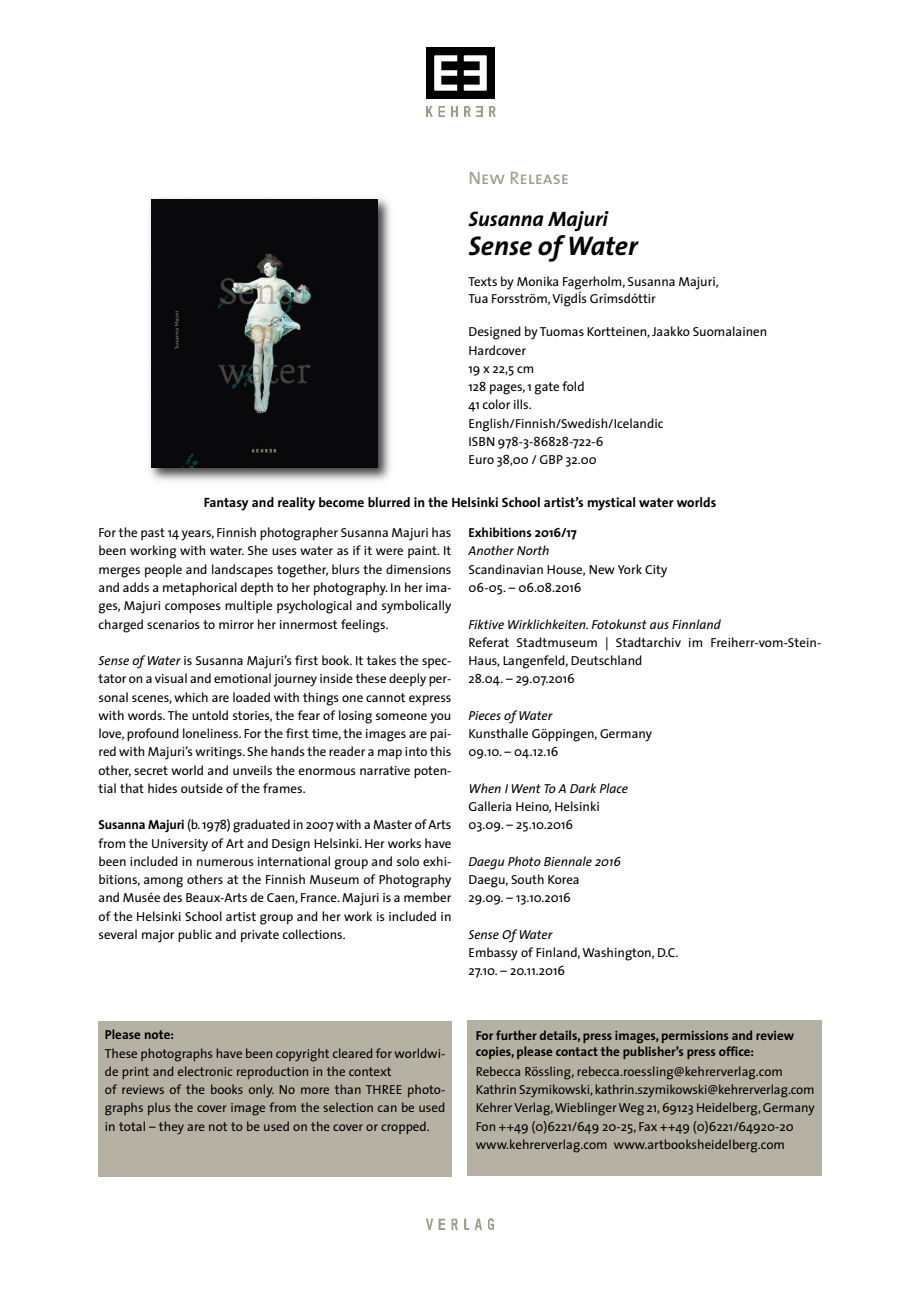
<style>
.page{position:relative;width:920px;height:1290px;background:#fff}
.page>*{position:absolute;margin:0;border:0;box-sizing:border-box;transform-origin:0 0}
.t1{font:italic 700 27px "The Sans";color:#000}
.t2{font:italic 700 21px "The Sans";color:#000}
.t3{font:18px "The Sans Caps";color:#a19a87}
.t4{font:700 13.5px "The Sans";color:#000}
.t5{font:13.05px/18.3px "The Sans";color:#000}
.t6{font:700 13.05px/16.5px "The Sans";color:#000}
.t7{font:italic 13.05px "The Sans";color:#000}
.s1{font-style:italic}
.s2{font-weight:700}
</style>
<div class="page">
<img style="left:426px;top:1219px;width:68px;height:10px">
<img style="left:426px;top:48px;width:68px;height:51px">
<img style="left:426px;top:106px;width:70px;height:11px">
<div style="left:99px;top:1021px;width:352px;height:155px;background:#b5b2a4"></div>
<div style="left:468px;top:1020px;width:353px;height:156px;background:#b5b2a4"></div>
<img style="left:149px;top:197px;width:242px;height:284px">
<img style="left:152px;top:200px;width:225px;height:267px">
<h3 class="t3" style="left:468px;top:172px;width:102px">New Release</h3>
<h2 class="t2" style="left:468px;top:211px;width:141px">Susanna Majuri</h2>
<h1 class="t1" style="left:468px;top:235px;width:171px">Sense of Water</h1>
<p class="t5" style="left:468px;top:275px;width:252px;line-height:16.5px">Texts by Monika Fagerholm, Susanna Majuri,<br>Tua Forsström,VigdÍs Grímsdóttir</p>
<p class="t5" style="left:468px;top:324px;width:300px">Designed by Tuomas Kortteinen, Jaakko Suomalainen<br>Hardcover<br>19 x 22,5 cm<br>128 pages, 1 gate fold<br>41 color ills.<br>English/Finnish/Swedish/Icelandic<br>ISBN 978-3-86828-722-6<br>Euro 38,00 / GBP 32.00</p>
<p class="t4" style="left:204px;top:497px;width:514px">Fantasy and reality become blurred in the Helsinki School artist’s mystical water worlds</p>
<p class="t5" style="left:99px;top:525px;width:354px;text-align:justify">For the past 14 years, Finnish photographer Susanna Majuri has been working with water. She uses water as if it were paint. It merges people and landscapes together, blurs the dimensions and adds a metaphorical depth to her photography. In her ima&shy;ges, Majuri composes multiple psychological and symbolically charged scenarios to mirror her innermost feelings.</p>
<p class="t5" style="left:99px;top:653px;width:354px;text-align:justify"><span class="s1">Sense of Water</span> is Susanna Majuri’s first book. It takes the spec&shy;tator on a visual and emotional journey inside these deeply per&shy;sonal scenes, which are loaded with things one cannot express with words. The untold stories, the fear of losing someone you love, profound loneliness. For the first time, the images are pai&shy;red with Majuri’s writings. She hands the reader a map into this other, secret world and unveils the enormous narrative poten&shy;tial that hides outside of the frames.</p>
<p class="t5" style="left:99px;top:817px;width:354px;text-align:justify"><span class="s2">Susanna Majuri</span> (b.1978) graduated in 2007 with a Master of Arts from the University of Art and Design Helsinki. Her works have been included in numerous international group and solo exhi&shy;bitions, among others at the Finnish Museum of Photography and Musée des Beaux-Arts de Caen, France. Majuri is a member of the Helsinki School artist group and her work is included in several major public and private collections.</p>
<p class="t6" style="left:468px;top:526px;width:110px">Exhibitions 2016/17</p>
<p class="t7" style="left:468px;top:546px;width:83px">Another North</p>
<p class="t5" style="left:468px;top:561px;width:200px">Scandinavian House, New York City<br>06-05. – 06.08.2016</p>
<p class="t7" style="left:468px;top:619px;width:254px">Fiktive Wirklichkeiten. Fotokunst aus Finnland</p>
<p class="t5" style="left:468px;top:634px;width:354px">Referat Stadtmuseum | Stadtarchiv im Freiherr-vom-Stein-<br>Haus, Langenfeld, Deutschland<br>28.04. – 29.07.2016</p>
<p class="t7" style="left:468px;top:710px;width:85px">Pieces of Water</p>
<p class="t5" style="left:468px;top:726px;width:185px">Kunsthalle Göppingen, Germany<br>09.10. – 04.12.16</p>
<p class="t7" style="left:468px;top:783px;width:161px">When I Went To A Dark Place</p>
<p class="t5" style="left:468px;top:799px;width:133px">Galleria Heino, Helsinki<br>03.09. – 25.10.2016</p>
<p class="t7" style="left:468px;top:856px;width:154px">Daegu Photo Biennale 2016</p>
<p class="t5" style="left:468px;top:872px;width:113px">Daegu, South Korea<br>29.09. – 13.10.2016</p>
<p class="t7" style="left:468px;top:929px;width:85px">Sense Of Water</p>
<p class="t5" style="left:468px;top:945px;width:211px">Embassy of Finland,Washington, D.C.<br>27.10. – 20.11.2016</p>
<p class="t6" style="left:105px;top:1028px;width:71px">Please note:</p>
<p class="t5" style="left:105px;top:1045px;width:342px">These photographs have been copyright cleared for worldwi&shy;de print and electronic reproduction in the context<br>of reviews of the books only. No more than THREE photo&shy;graphs plus the cover image from the selection can be used in total – they are not to be used on the cover or cropped.</p>
<p class="t6" style="left:476px;top:1028px;width:320px">For further details, press images, permissions and review copies, please contact the publisher’s press office:</p>
<p class="t5" style="left:476px;top:1063px;width:340px">Rebecca Rössling, rebecca.roessling@kehrerverlag.com Kathrin Szymikowski, kathrin.szymikowski@kehrerverlag.com Kehrer Verlag,WieblingerWeg 21,69123 Heidelberg,Germany Fon ++49 (0)6221/649 20-25, Fax ++49 (0)6221/64920-20 www.kehrerverlag.com www.artbooksheidelberg.com</p>
</div>
